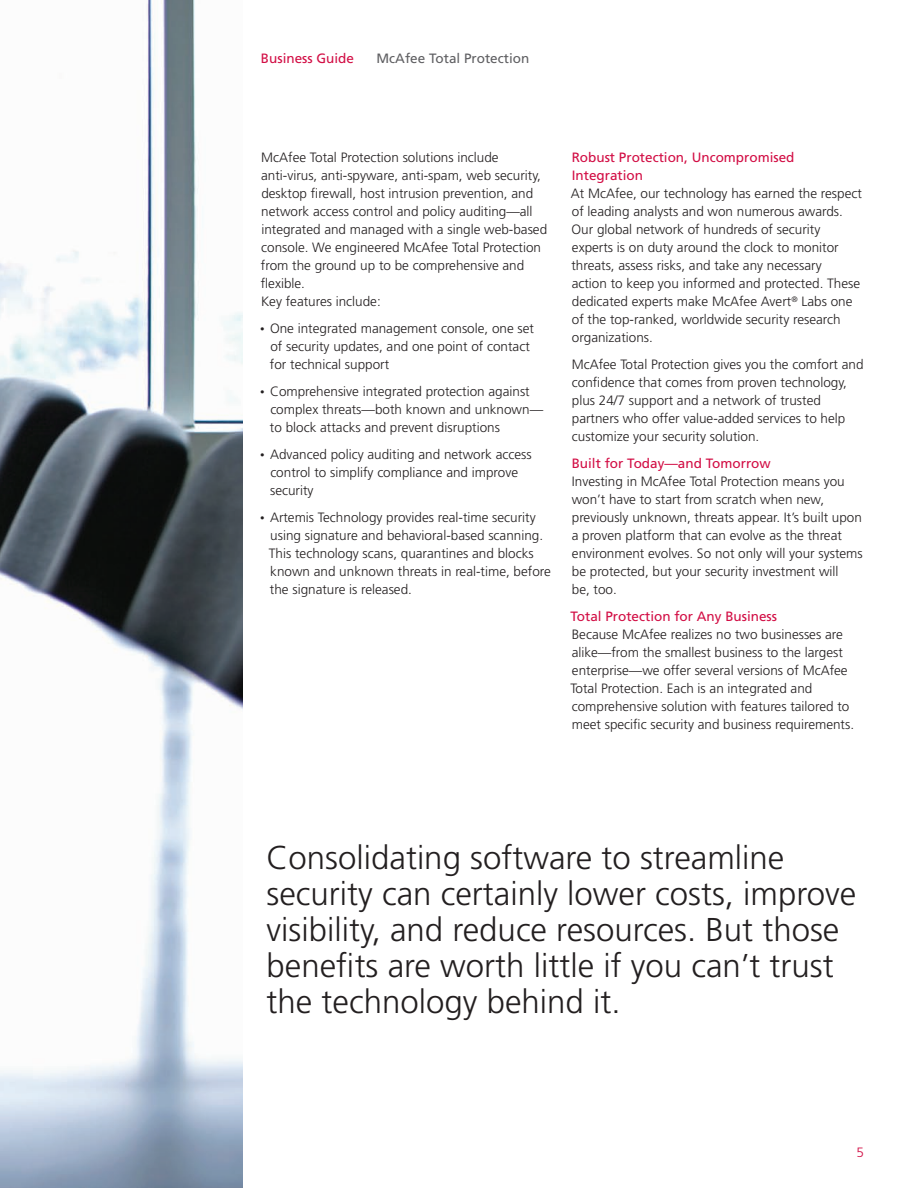
<style>
.page{position:relative;width:918px;height:1188px;background:#fff}
.page>*{position:absolute;margin:0;border:0;box-sizing:border-box;transform-origin:0 0}
.t1{font:300 33px/36px "Frutiger";color:#231f20}
.t2{font:300 13.5px/18px "Frutiger";color:#231f20}
.t3{font:13.5px/18px "Frutiger";color:#d20d44}
.t4{font:13.5px "Frutiger";color:#5f5f62}
.t5{font:300 13.5px "Frutiger";color:#d20d44}
.s1{font-size:9px}
</style>
<div class="page">
<img style="left:0;top:0;width:243px;height:1188px">
<p class="t3" style="left:261px;top:49px;width:95px">Business Guide</p>
<p class="t4" style="left:377px;top:50px;width:154px">McAfee Total Protection</p>
<p class="t2" style="left:261px;top:148px;width:288px">McAfee Total Protection solutions include anti-virus, anti-spyware, anti-spam, web security, desktop firewall, host intrusion prevention, and network access control and policy auditing—all integrated and managed with a single web-based console. We engineered McAfee Total Protection from the ground up to be comprehensive and flexible.<br>Key features include:</p>
<p class="t2" style="left:270px;top:319px;width:266px;text-indent:-10px"><span class="s1">•</span> One integrated management console, one set of security updates, and one point of contact for technical support</p>
<p class="t2" style="left:270px;top:382px;width:275px;text-indent:-10px"><span class="s1">•</span> Comprehensive integrated protection against complex threats—both known and unknown— to block attacks and prevent disruptions</p>
<p class="t2" style="left:270px;top:445px;width:263px;text-indent:-10px"><span class="s1">•</span> Advanced policy auditing and network access control to simplify compliance and improve security</p>
<p class="t2" style="left:269px;top:508px;width:284px;text-indent:-9px"><span class="s1">•</span> Artemis Technology provides real-time security using signature and behavioral-based scanning.<br>This technology scans, quarantines and blocks known and unknown threats in real-time, before the signature is released.</p>
<p class="t3" style="left:572px;top:148px;width:224px">Robust Protection, Uncompromised<br>Integration</p>
<p class="t2" style="left:571px;top:184px;width:293px">At McAfee, our technology has earned the respect of leading analysts and won numerous awards.<br>Our global network of hundreds of security experts is on duty around the clock to monitor threats, assess risks, and take any necessary<br>action to keep you informed and protected. These dedicated experts make McAfee Avert<sup>®</sup> Labs one of the top-ranked, worldwide security research organizations.</p>
<p class="t2" style="left:572px;top:355px;width:293px">McAfee Total Protection gives you the comfort and confidence that comes from proven technology, plus 24/7 support and a network of trusted partners who offer value-added services to help customize your security solution.</p>
<p class="t3" style="left:572px;top:454px;width:201px">Built for Today—and Tomorrow</p>
<p class="t2" style="left:572px;top:472px;width:293px">Investing in McAfee Total Protection means you won’t have to start from scratch when new, previously unknown, threats appear. It’s built upon a proven platform that can evolve as the threat environment evolves. So not only will your systems be protected, but your security investment will<br>be, too.</p>
<p class="t3" style="left:570px;top:607px;width:208px">Total Protection for Any Business</p>
<p class="t2" style="left:570px;top:625px;width:285px">Because McAfee realizes no two businesses are alike—from the smallest business to the largest enterprise—we offer several versions of McAfee Total Protection. Each is an integrated and comprehensive solution with features tailored to meet specific security and business requirements.</p>
<h1 class="t1" style="left:267px;top:839px;width:591px">Consolidating software to streamline security can certainly lower costs, improve visibility, and reduce resources. But those benefits are worth little if you can’t trust the technology behind it.</h1>
<p class="t5" style="left:856px;top:1144px;width:9px">5</p>
</div>
